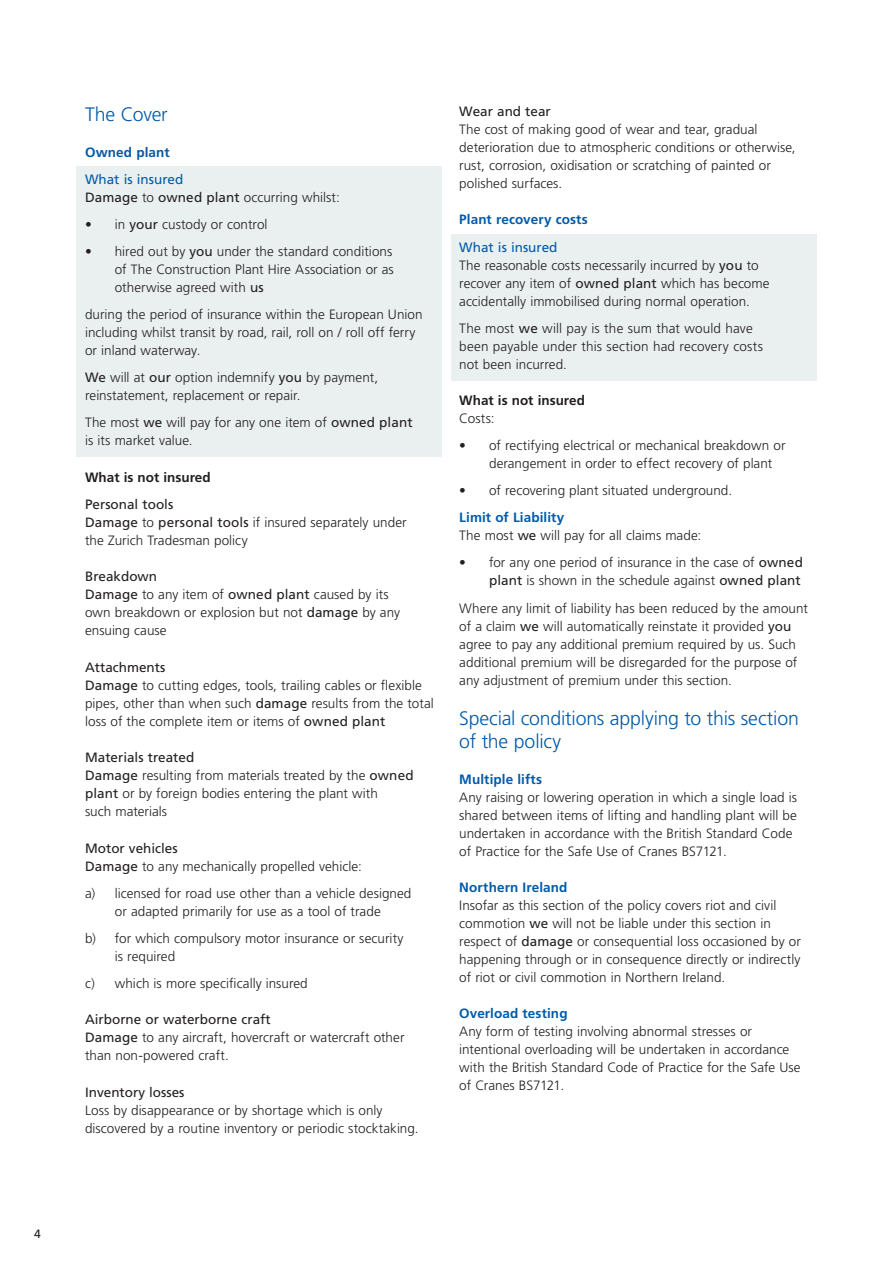
<style>
.page{position:relative;width:893px;height:1263px;background:#fff}
.page>*{position:absolute;margin:0;border:0;box-sizing:border-box;transform-origin:0 0}
.t1{font:300 19.5px/22.5px "Frutiger LT Std";letter-spacing:-.01em;color:#015aaa}
.t2{font:300 13.5px/18px "Frutiger LT Std";color:#231f20}
.t3{font:700 13.5px "Frutiger LT Std";letter-spacing:.01em;color:#015aaa}
.t4{font:700 13.5px "Frutiger LT Std";color:#231f20}
.t5{font:13.5px "Frutiger LT Std";color:#231f20}
.t6{font:12px "Frutiger LT Std";color:#231f20}
.s1{font-weight:400;color:#015aaa}
.s2{font-weight:400}
.s3{font-weight:700;color:#015aaa}
</style>
<div class="page">
<div style="left:77px;top:166px;width:365px;height:290px;background:#eaf0f0"></div>
<div style="left:451px;top:234px;width:365px;height:146px;background:#eaf0f0"></div>
<p class="t6" style="left:34px;top:1227px;width:8px">4</p>
<h1 class="t1" style="left:85px;top:103px;width:84px">The Cover</h1>
<p class="t3" style="left:85px;top:144px;width:86px">Owned plant</p>
<p class="t2" style="left:85px;top:171px;width:256px"><span class="s1">What is insured<br></span><span class="s2">Damage</span> to <span class="s2">owned plant</span> occurring whilst:</p>
<p class="t2" style="left:85px;top:216px;width:184px">• in <span class="s2">your</span> custody or control</p>
<p class="t2" style="left:115px;top:243px;width:281px;text-indent:-30px">• hired out by <span class="s2">you</span> under the standard conditions of The Construction Plant Hire Association or as otherwise agreed with <span class="s2">us</span></p>
<p class="t2" style="left:85px;top:306px;width:339px">during the period of insurance within the European Union including whilst transit by road, rail, roll on / roll off ferry or inland waterway.</p>
<p class="t2" style="left:85px;top:369px;width:295px"><span class="s2">We</span> will at <span class="s2">our</span> option indemnify <span class="s2">you</span> by payment, reinstatement, replacement or repair.</p>
<p class="t2" style="left:85px;top:414px;width:329px">The most <span class="s2">we</span> will pay for any one item of <span class="s2">owned plant </span>is its market value.</p>
<p class="t4" style="left:85px;top:469px;width:127px">What is not insured</p>
<p class="t2" style="left:85px;top:496px;width:323px"><span class="s2">Personal tools<br>Damage</span> to <span class="s2">personal tools</span> if insured separately under the Zurich Tradesman policy</p>
<p class="t2" style="left:85px;top:568px;width:316px"><span class="s2">Breakdown<br>Damage</span> to any item of <span class="s2">owned plant</span> caused by its own breakdown or explosion but not <span class="s2">damage</span> by any ensuing cause</p>
<p class="t2" style="left:85px;top:658px;width:350px"><span class="s2">Attachments<br>Damage</span> to cutting edges, tools, trailing cables or flexible pipes, other than when such <span class="s2">damage</span> results from the total loss of the complete item or items of <span class="s2">owned plant</span></p>
<p class="t2" style="left:85px;top:749px;width:330px"><span class="s2">Materials treated<br>Damage</span> resulting from materials treated by the <span class="s2">owned plant</span> or by foreign bodies entering the plant with<br>such materials</p>
<p class="t2" style="left:85px;top:839px;width:278px"><span class="s2">Motor vehicles<br>Damage</span> to any mechanically propelled vehicle:</p>
<p class="t2" style="left:85px;top:884px;width:328px;text-align:center">a) licensed for road use other than a vehicle designed or adapted primarily for use as a tool of trade</p>
<p class="t2" style="left:115px;top:929px;width:290px;text-indent:-30px">b) for which compulsory motor insurance or security is required</p>
<p class="t2" style="left:85px;top:974px;width:224px">c) which is more specifically insured</p>
<p class="t2" style="left:85px;top:1011px;width:321px"><span class="s2">Airborne or waterborne craft<br>Damage</span> to any aircraft, hovercraft or watercraft other than non-powered craft.</p>
<p class="t5" style="left:85px;top:1084px;width:101px">Inventory losses</p>
<p class="t2" style="left:85px;top:1101px;width:335px">Loss by disappearance or by shortage which is only discovered by a routine inventory or periodic stocktaking.</p>
<p class="t5" style="left:459px;top:104px;width:93px">Wear and tear</p>
<p class="t2" style="left:459px;top:121px;width:338px">The cost of making good of wear and tear, gradual deterioration due to atmospheric conditions or otherwise, rust, corrosion, oxidisation or scratching of painted or polished surfaces.</p>
<p class="t3" style="left:459px;top:212px;width:130px">Plant recovery costs</p>
<p class="t2" style="left:459px;top:238px;width:312px"><span class="s1">What is insured<br></span>The reasonable costs necessarily incurred by <span class="s2">you</span> to recover any item of <span class="s2">owned plant</span> which has become accidentally immobilised during normal operation.</p>
<p class="t2" style="left:459px;top:319px;width:305px">The most <span class="s2">we</span> will pay is the sum that would have been payable under this section had recovery costs not been incurred.</p>
<p class="t4" style="left:459px;top:392px;width:127px">What is not insured</p>
<p class="t2" style="left:459px;top:410px;width:37px">Costs:</p>
<p class="t2" style="left:489px;top:437px;width:298px;text-indent:-30px">• of rectifying electrical or mechanical breakdown or derangement in order to effect recovery of plant</p>
<p class="t2" style="left:459px;top:482px;width:274px">• of recovering plant situated underground.</p>
<p class="t2" style="left:459px;top:509px;width:244px"><span class="s3">Limit of Liability<br></span>The most <span class="s2">we</span> will pay for all claims made:</p>
<p class="t2" style="left:459px;top:554px;width:345px;text-align:right">• for any one period of insurance in the case of <span class="s2">owned plant</span> is shown in the schedule against <span class="s2">owned plant</span></p>
<p class="t2" style="left:459px;top:599px;width:350px">Where any limit of liability has been reduced by the amount of a claim <span class="s2">we</span> will automatically reinstate it provided <span class="s2">you </span>agree to pay any additional premium required by us. Such additional premium will be disregarded for the purpose of any adjustment of premium under this section.</p>
<h1 class="t1" style="left:459px;top:707px;width:341px">Special conditions applying to this section of the policy</h1>
<p class="t3" style="left:459px;top:771px;width:84px">Multiple lifts</p>
<p class="t2" style="left:459px;top:788px;width:339px">Any raising or lowering operation in which a single load is shared between items of lifting and handling plant will be undertaken in accordance with the British Standard Code of Practice for the Safe Use of Cranes BS7121.</p>
<p class="t3" style="left:459px;top:879px;width:110px">Northern Ireland</p>
<p class="t2" style="left:459px;top:896px;width:343px">Insofar as this section of the policy covers riot and civil commotion <span class="s2">we</span> will not be liable under this section in respect of <span class="s2">damage</span> or consequential loss occasioned by or happening through or in consequence directly or indirectly of riot or civil commotion in Northern Ireland.</p>
<p class="t3" style="left:459px;top:1005px;width:110px">Overload testing</p>
<p class="t2" style="left:459px;top:1022px;width:343px">Any form of testing involving abnormal stresses or intentional overloading will be undertaken in accordance with the British Standard Code of Practice for the Safe Use of Cranes BS7121.</p>
</div>
